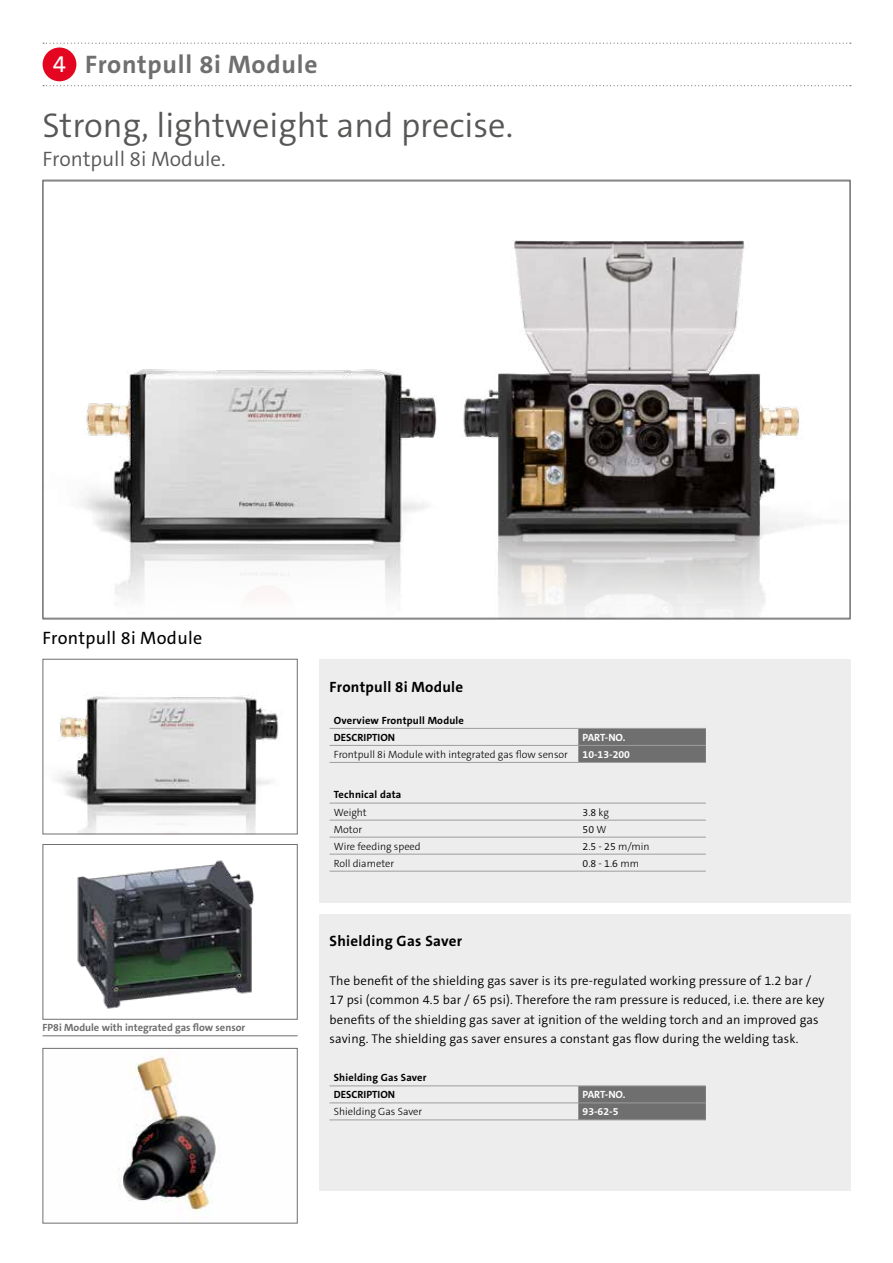
<style>
.page{position:relative;width:893px;height:1263px;background:#fff}
.page>*{position:absolute;margin:0;border:0;box-sizing:border-box;transform-origin:0 0}
.t1{font:300 34.5px "The Sans C5";color:#575756}
.t2{font:700 25.5px "The Sans C5";letter-spacing:.03em;color:#706f6f}
.t3{font:300 21px "The Sans C5";color:#575756}
.t4{font:18px "The Sans C5";letter-spacing:.02em;color:#000}
.t5{font:700 15px "The Sans C5";letter-spacing:.02em;color:#000}
.t6{font:300 12.75px/19.5px "The Sans C5";letter-spacing:.01em;color:#000}
.t7{font:300 10.5px "The Sans C5";color:#000}
.t8{font:700 10.5px/17px "The Sans C5";letter-spacing:.02em;color:#000}
.t9{font:700 10.5px "The Sans C5";color:#706f6f}
.t10{font:700 10.5px "The Sans C5";color:#fff}
.t11{font:300 10.5px "The Sans C5";color:#000}
.s1{font-weight:400;font-size:24px;color:#fff}
.s2{font-style:inherit}
</style>
<div class="page">
<div style="left:43px;top:48px;width:33px;height:33px;background:#e40521;border-radius:50%"></div>
<svg style="left:43px;top:43px;width:808px;height:1px"></svg>
<svg style="left:43px;top:85px;width:808px;height:1px"></svg>
<div style="left:319px;top:659px;width:531px;height:244px;background:#ededed"></div>
<div style="left:578px;top:729px;width:128px;height:33px;background:#706f6f"></div>
<hr style="left:330px;top:728px;width:248px;height:1px;background:#9d9d9c">
<hr style="left:578px;top:728px;width:128px;height:1px;background:#9d9d9c">
<hr style="left:330px;top:745px;width:248px;height:1px;background:#9d9d9c">
<hr style="left:578px;top:745px;width:128px;height:1px;background:#9d9d9c">
<hr style="left:330px;top:762px;width:248px;height:1px;background:#9d9d9c">
<hr style="left:578px;top:762px;width:128px;height:1px;background:#9d9d9c">
<hr style="left:330px;top:803px;width:248px;height:1px;background:#9d9d9c">
<hr style="left:578px;top:803px;width:128px;height:1px;background:#9d9d9c">
<hr style="left:330px;top:820px;width:248px;height:1px;background:#9d9d9c">
<hr style="left:578px;top:820px;width:128px;height:1px;background:#9d9d9c">
<hr style="left:330px;top:837px;width:248px;height:1px;background:#9d9d9c">
<hr style="left:578px;top:837px;width:128px;height:1px;background:#9d9d9c">
<hr style="left:330px;top:854px;width:248px;height:1px;background:#9d9d9c">
<hr style="left:578px;top:854px;width:128px;height:1px;background:#9d9d9c">
<hr style="left:330px;top:871px;width:248px;height:1px;background:#9d9d9c">
<hr style="left:578px;top:871px;width:128px;height:1px;background:#9d9d9c">
<hr style="left:43px;top:1035px;width:255px;height:1px;background:#706f6f">
<img style="left:56px;top:695px;width:223px;height:137px">
<div style="left:43px;top:659px;width:255px;height:175px;border:1px solid #706f6f"></div>
<img style="left:77px;top:860px;width:177px;height:149px">
<div style="left:43px;top:844px;width:255px;height:176px;border:1px solid #706f6f"></div>
<div style="left:319px;top:914px;width:531px;height:277px;background:#ededed"></div>
<svg style="left:578px;top:1086px;width:128px;height:33px"></svg>
<hr style="left:330px;top:1085px;width:248px;height:1px;background:#9d9d9c">
<hr style="left:578px;top:1085px;width:128px;height:1px;background:#9d9d9c">
<hr style="left:330px;top:1102px;width:248px;height:1px;background:#9d9d9c">
<hr style="left:578px;top:1102px;width:128px;height:1px;background:#9d9d9c">
<hr style="left:330px;top:1119px;width:248px;height:1px;background:#9d9d9c">
<hr style="left:578px;top:1119px;width:128px;height:1px;background:#9d9d9c">
<img style="left:43px;top:257px;width:417px;height:361px">
<img style="left:460px;top:216px;width:390px;height:402px">
<img style="left:119px;top:1056px;width:98px;height:156px">
<div style="left:43px;top:1048px;width:255px;height:175px;border:1px solid #706f6f"></div>
<h2 class="t2" style="left:53px;top:48px;width:266px"><span class="s1">4</span> Frontpull 8i Module</h2>
<h1 class="t1" style="left:43px;top:103px;width:472px">Strong, lightweight and precise.</h1>
<h3 class="t3" style="left:43px;top:145px;width:185px">Frontpull 8i Module.</h3>
<h3 class="t4" style="left:43px;top:626px;width:161px">Frontpull 8i Module</h3>
<p class="t9" style="left:43px;top:1021px;width:204px">FP8i Module with integrated gas flow sensor</p>
<p class="t5" style="left:330px;top:678px;width:135px">Frontpull 8i Module</p>
<p class="t8" style="left:334px;top:712px;width:132px">Overview Frontpull Module<br>DESCRIPTION</p>
<p class="t10" style="left:583px;top:730px;width:44px">PART-NO.</p>
<p class="t7" style="left:334px;top:747px;width:236px">Frontpull 8i Module with integrated gas flow sensor</p>
<p class="t10" style="left:583px;top:747px;width:49px">10-13-200</p>
<p class="t8" style="left:334px;top:786px;width:69px">Technical data</p>
<p class="t7" style="left:334px;top:805px;width:34px">Weight</p>
<p class="t7" style="left:583px;top:805px;width:28px"><span class="s2">3</span>.<span class="s2">8</span> kg</p>
<p class="t7" style="left:334px;top:822px;width:30px">Motor</p>
<p class="t11" style="left:583px;top:822px;width:25px">50 <span class="s2">W</span></p>
<p class="t7" style="left:334px;top:839px;width:88px">Wire feeding speed</p>
<p class="t7" style="left:583px;top:839px;width:68px"><span class="s2">2</span>.<span class="s2">5</span> - <span class="s2">25</span> m/min</p>
<p class="t7" style="left:334px;top:856px;width:62px">Roll diameter</p>
<p class="t7" style="left:583px;top:856px;width:58px"><span class="s2">0</span>.<span class="s2">8</span> - <span class="s2">1</span>.<span class="s2">6</span> mm</p>
<p class="t5" style="left:330px;top:931px;width:134px">Shielding Gas Saver</p>
<p class="t6" style="left:330px;top:971px;width:496px">The benefit of the shielding gas saver is its pre-regulated working pressure of 1.2 bar / 17 psi (common 4.5 bar / 65 psi). Therefore the ram pressure is reduced, i.e. there are key benefits of the shielding gas saver at ignition of the welding torch and an improved gas saving. The shielding gas saver ensures a constant gas flow during the welding task.</p>
<p class="t8" style="left:334px;top:1069px;width:94px">Shielding Gas Saver<br>DESCRIPTION</p>
<p class="t10" style="left:583px;top:1088px;width:44px">PART-NO.</p>
<p class="t7" style="left:334px;top:1105px;width:90px">Shielding Gas Saver</p>
<p class="t10" style="left:583px;top:1105px;width:37px">93-62-5</p>
</div>
